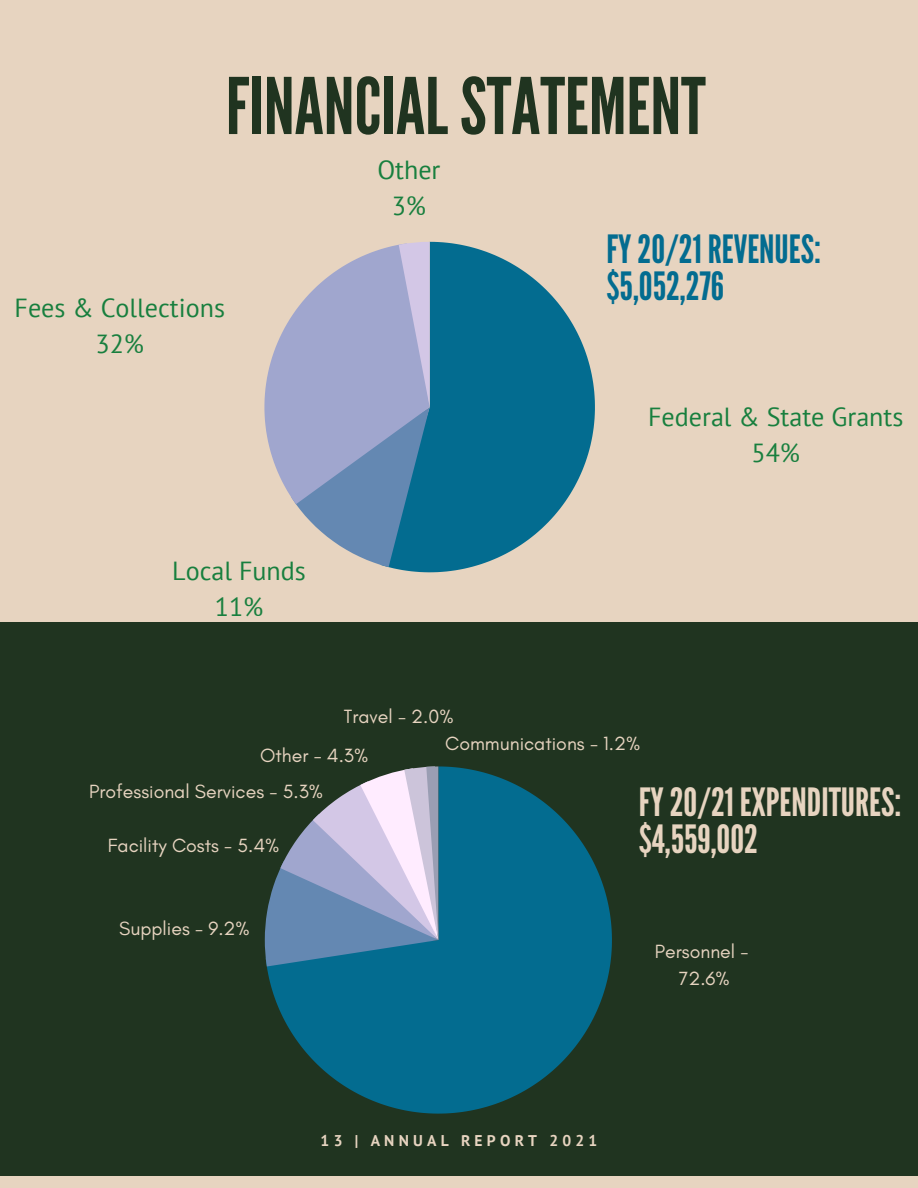
<style>
.page{position:relative;width:918px;height:1188px;background:#e7d4c0}
.page>*{position:absolute;margin:0;border:0;box-sizing:border-box;transform-origin:0 0}
.t1{font:77.85px "League Gothic";color:#203420}
.t2{font:38.85px/37.2px "League Gothic";color:#e7d4c0}
.t3{font:38.85px/37.2px "League Gothic";color:#036c90}
.t4{font:26.1px/36.3px "PT Sans";color:#187f3e;text-align:center}
.t5{font:19.5px/27px "Glacial Indifference";color:#e7d4c0;text-align:center}
.t6{font:700 15.6px "PT Sans";letter-spacing:.27em;color:#e7d4c0}
</style>
<div class="page">
<div style="left:0;top:623px;width:917px;height:553px;background:#203420"></div>
<svg style="left:388px;top:242px;width:207px;height:330px;fill:#036c90"></svg>
<svg style="left:264px;top:242px;width:167px;height:325px"></svg>
<svg style="left:267px;top:766px;width:345px;height:348px;fill:#036c90"></svg>
<svg style="left:265px;top:766px;width:174px;height:201px"></svg>
<h1 class="t1" style="left:226px;top:61px;width:481px">FINANCIALSTATEMENT</h1>
<h3 class="t4" style="left:15px;top:289px;width:212px">Fees &amp; Collections<br>32%</h3>
<h3 class="t4" style="left:377px;top:151px;width:65px">Other<br>3%</h3>
<h3 class="t4" style="left:172px;top:552px;width:135px">Local Funds<br>11%</h3>
<h2 class="t3" style="left:606px;top:231px;width:216px">FY20/21REVENUES: $5,052,276</h2>
<h3 class="t4" style="left:648px;top:398px;width:257px">Federal &amp; State Grants<br>54%</h3>
<p class="t5" style="left:445px;top:703px;width:197px;text-align:left;text-indent:-101px">Travel - 2.0%<br>Communications - 1.2%</p>
<p class="t5" style="left:260px;top:741px;width:110px">Other - 4.3%</p>
<p class="t5" style="left:89px;top:778px;width:235px">Professional Services - 5.3%</p>
<p class="t5" style="left:108px;top:831px;width:173px">Facility Costs - 5.4%</p>
<p class="t5" style="left:119px;top:915px;width:132px">Supplies - 9.2%</p>
<h2 class="t2" style="left:639px;top:785px;width:264px">FY20/21 EXPENDITURES: $4,559,002</h2>
<p class="t5" style="left:655px;top:938px;width:95px">Personnel -<br>72.6%</p>
<p class="t6" style="left:321px;top:1130px;width:278px">13 | ANNUAL REPORT 2021</p>
</div>
